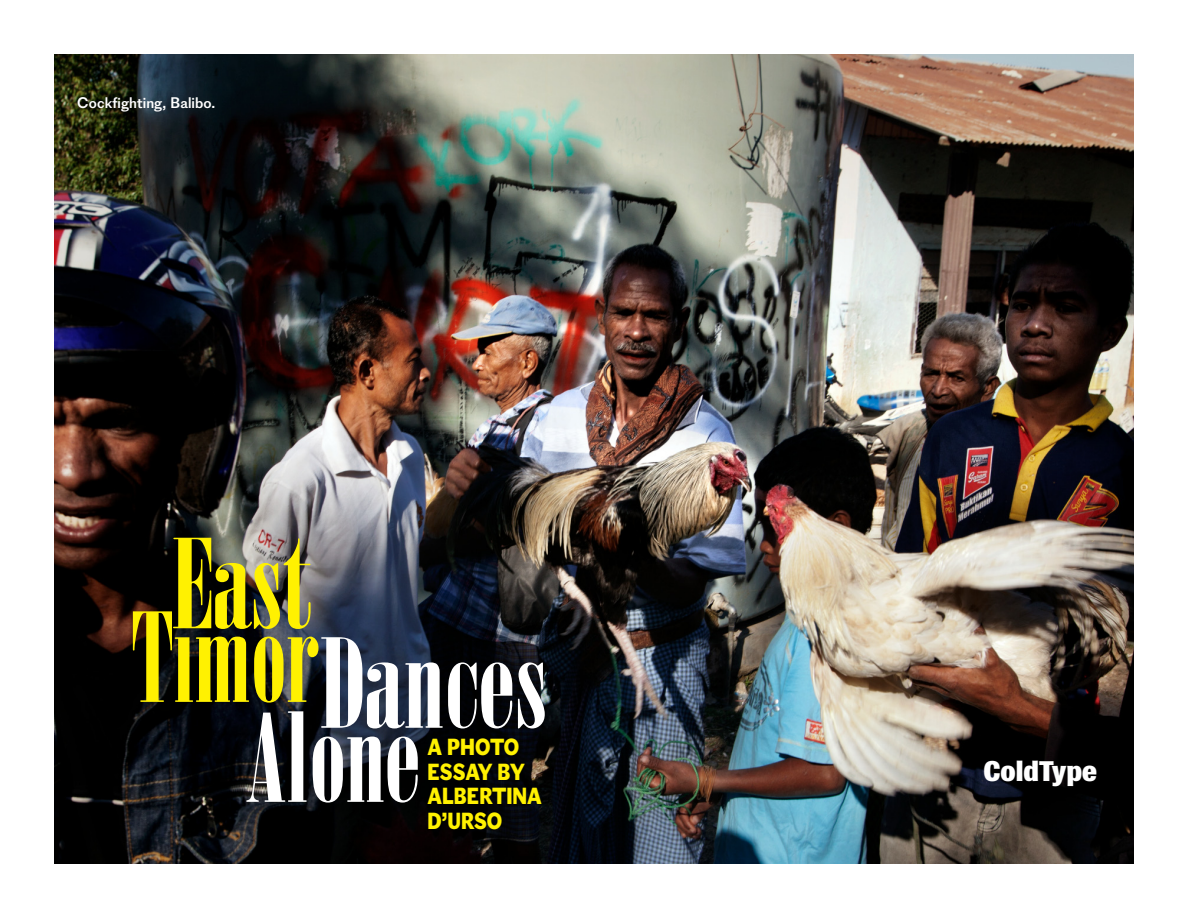
<style>
.page{position:relative;width:1188px;height:918px;background:#fff}
.page>*{position:absolute;margin:0;border:0;box-sizing:border-box;transform-origin:0 0}
.Text2_text{font:123.3px "Onyx";color:#fff;scale:1.1 1}
.Text2_text-2{font:123.3px "Onyx";color:#fff101}
.Text2_text-3{font:123.3px "Onyx";color:#fff;scale:1.07 1}
.Text2_text-4{font:123.3px "Onyx";color:#fff101;scale:1.09 1}
.Text2_text-5{font:900 expanded 28.5px "Times Brown";color:#fff}
.Text2_text-6{font:800 22.65px/24.6px "Figgins Sans";color:#fff101;scale:.85 1}
.t1{font:700 15px "Figgins Sans";color:#fff}
</style>
<div class="page">
<img style="left:54px;top:54px;width:1080px;height:810px">
<p class="t1" style="left:77px;top:94px;width:139px">Cockfighting, Balibo.</p>
<p class="Text2_text-4" style="left:173px;top:513px;width:129px">East</p>
<p class="Text2_text-2" style="left:131px;top:587px;width:189px">Tımor</p>
<p class="Text2_text" style="left:321px;top:613px;width:207px">Dances</p>
<p class="Text2_text-3" style="left:246px;top:687px;width:165px">Alone</p>
<p class="Text2_text-6" style="left:427px;top:736px;width:136px">A PHOTO<br>ESSAY BY<br>ALBERTINA<br>D’URSO</p>
<p class="Text2_text-5" style="left:984px;top:755px;width:115px">ColdType</p>
</div>
